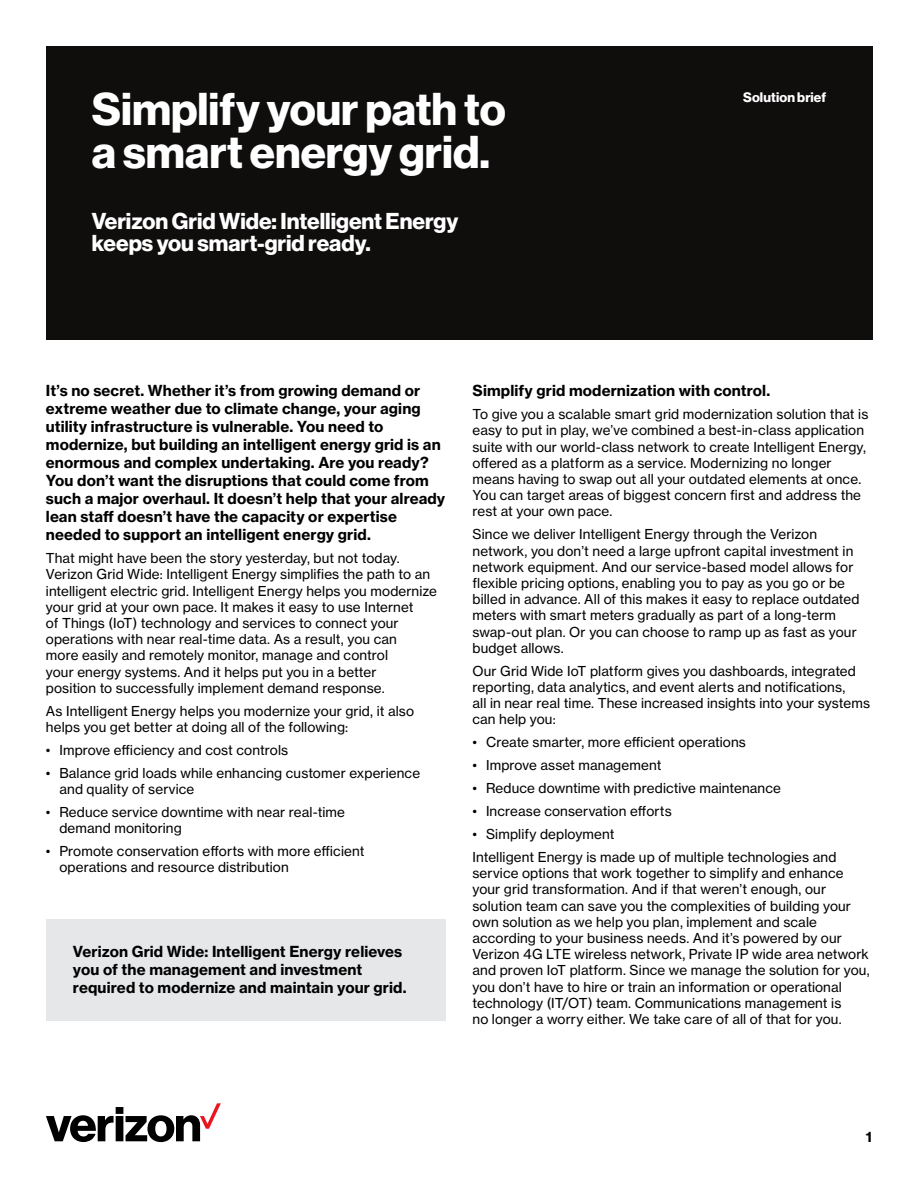
<style>
.page{position:relative;width:918px;height:1188px;background:#fff}
.page>*{position:absolute;margin:0;border:0;box-sizing:border-box;transform-origin:0 0}
.t1{font:700 45px/42.8px "Verizon NHGDS";color:#fff}
.t2{font:700 22.5px/21.3px "Verizon NHGDS";color:#fff}
.t3{font:700 15px/18px "Verizon NHGTX";letter-spacing:.01em;color:#000}
.t4{font:13.5px/16.2px "Verizon NHGTX";letter-spacing:.01em;color:#000}
.t5{font:700 13.5px "Verizon NHGDS";letter-spacing:.01em;color:#fff}
.t6{font:700 13.5px "Verizon NHGTX";color:#000}
</style>
<div class="page">
<div style="left:46px;top:46px;width:826px;height:293px;background:#100d0d"></div>
<div style="left:46px;top:919px;width:400px;height:101px;background:#e6e7e9"></div>
<svg style="left:46px;top:1103px;width:175px;height:39px"></svg>
<h1 class="t1" style="left:92px;top:87px;width:415px">Simplify your path to a smart energy grid.</h1>
<p class="t5" style="left:743px;top:89px;width:85px">Solution brief</p>
<h2 class="t2" style="left:92px;top:210px;width:368px">Verizon Grid Wide: Intelligent Energy keeps you smart-grid ready.</h2>
<p class="t3" style="left:46px;top:381px;width:401px">It’s no secret. Whether it’s from growing demand or extreme weather due to climate change, your aging utility infrastructure is vulnerable. You need to modernize, but building an intelligent energy grid is an enormous and complex undertaking. Are you ready?<br>You don’t want the disruptions that could come from such a major overhaul. It doesn’t help that your already lean staff doesn’t have the capacity or expertise needed to support an intelligent energy grid.</p>
<p class="t4" style="left:46px;top:550px;width:393px">That might have been the story yesterday, but not today.<br>Verizon Grid Wide: Intelligent Energy simplifies the path to an intelligent electric grid. Intelligent Energy helps you modernize your grid at your own pace. It makes it easy to use Internet<br>of Things (IoT) technology and services to connect your operations with near real-time data. As a result, you can<br>more easily and remotely monitor, manage and control<br>your energy systems. And it helps put you in a better<br>position to successfully implement demand response.</p>
<p class="t4" style="left:46px;top:703px;width:370px">As Intelligent Energy helps you modernize your grid, it also helps you get better at doing all of the following:</p>
<p class="t4" style="left:46px;top:742px;width:244px">• Improve efficiency and cost controls</p>
<p class="t4" style="left:59px;top:765px;width:362px;text-indent:-13px">• Balance grid loads while enhancing customer experience and quality of service</p>
<p class="t4" style="left:59px;top:804px;width:287px;text-indent:-13px">• Reduce service downtime with near real-time demand monitoring</p>
<p class="t4" style="left:59px;top:843px;width:307px;text-indent:-13px">• Promote conservation efforts with more efficient operations and resource distribution</p>
<p class="t3" style="left:73px;top:942px;width:335px">Verizon Grid Wide: Intelligent Energy relieves you of the management and investment required to modernize and maintain your grid.</p>
<p class="t3" style="left:472px;top:381px;width:299px">Simplify grid modernization with control.</p>
<p class="t4" style="left:472px;top:406px;width:397px">To give you a scalable smart grid modernization solution that is easy to put in play, we’ve combined a best-in-class application suite with our world-class network to create Intelligent Energy, offered as a platform as a service. Modernizing no longer means having to swap out all your outdated elements at once.<br>You can target areas of biggest concern first and address the rest at your own pace.</p>
<p class="t4" style="left:472px;top:526px;width:388px">Since we deliver Intelligent Energy through the Verizon network, you don’t need a large upfront capital investment in network equipment. And our service-based model allows for flexible pricing options, enabling you to pay as you go or be billed in advance. All of this makes it easy to replace outdated meters with smart meters gradually as part of a long-term swap-out plan. Or you can choose to ramp up as fast as your budget allows.</p>
<p class="t4" style="left:472px;top:662px;width:399px">Our Grid Wide IoT platform gives you dashboards, integrated reporting, data analytics, and event alerts and notifications,<br>all in near real time. These increased insights into your systems can help you:</p>
<p class="t4" style="left:472px;top:734px;width:275px">• Create smarter, more efficient operations</p>
<p class="t4" style="left:472px;top:757px;width:190px">• Improve asset management</p>
<p class="t4" style="left:472px;top:780px;width:310px">• Reduce downtime with predictive maintenance</p>
<p class="t4" style="left:472px;top:803px;width:201px">• Increase conservation efforts</p>
<p class="t4" style="left:472px;top:822px;width:365px;line-height:23px">• Simplify deployment<br>Intelligent Energy is made up of multiple technologies and</p>
<p class="t4" style="left:472px;top:865px;width:399px">service options that work together to simplify and enhance your grid transformation. And if that weren’t enough, our solution team can save you the complexities of building your own solution as we help you plan, implement and scale according to your business needs. And it’s powered by our Verizon 4G LTE wireless network, Private IP wide area network and proven IoT platform. Since we manage the solution for you, you don’t have to hire or train an information or operational technology (IT/OT) team. Communications management is<br>no longer a worry either. We take care of all of that for you.</p>
<p class="t6" style="left:866px;top:1129px;width:8px">1</p>
</div>
